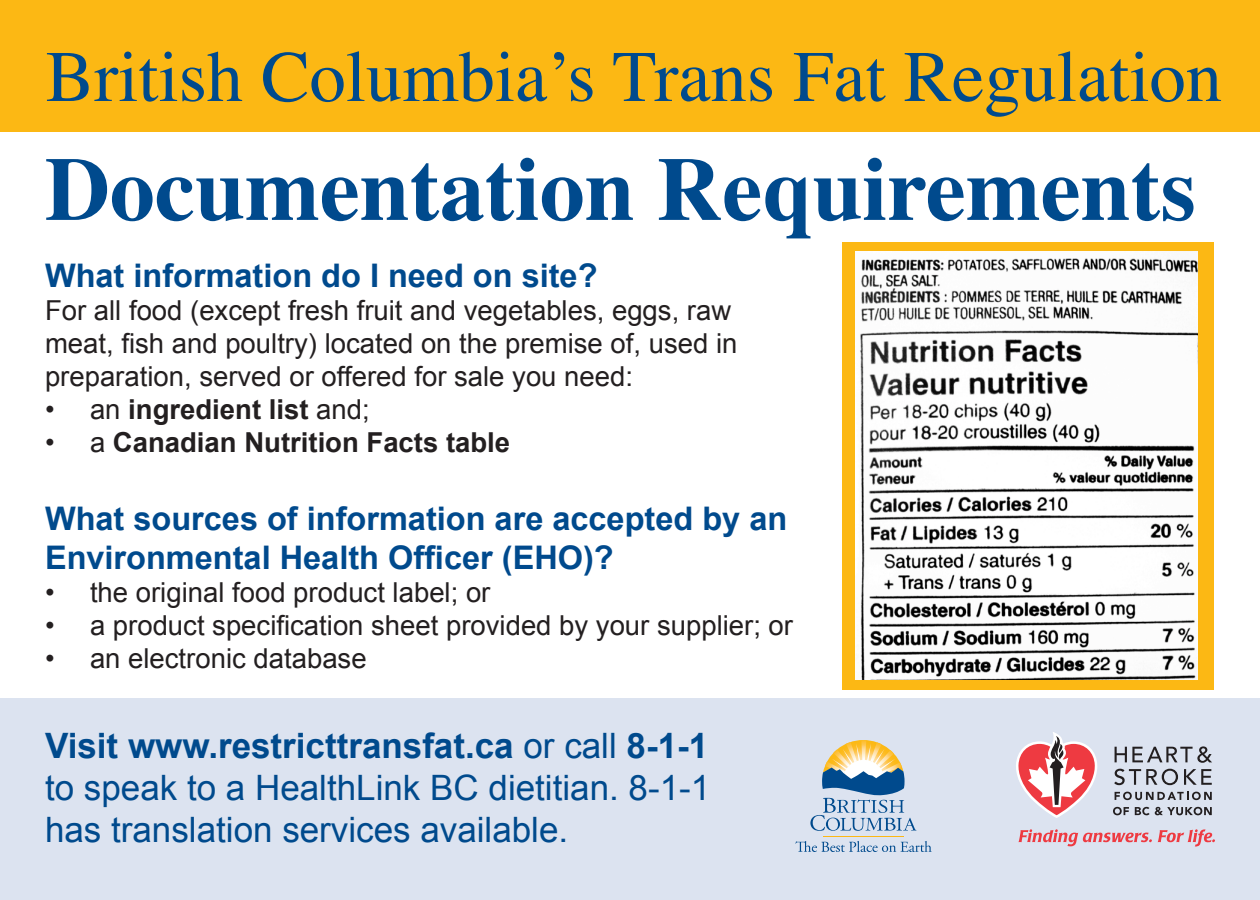
<style>
.page{position:relative;width:1260px;height:900px;background:#fff}
.page>*{position:absolute;margin:0;border:0;box-sizing:border-box;transform-origin:0 0}
.t1{font:700 90px "Times";color:#004a8d}
.t2{font:72.5px "Times";color:#004a8d}
.t3{font:35px/42px "Arial";color:#004a8d;text-align:justify}
.t4{font:700 32.5px/39px "Arial";color:#004a8d}
.t5{font:27.5px/33px "Arial";color:#231f20}
.t6{font:700 27.5px "Arial";color:#231f20}
.s1{font-weight:400}
.s2{font-weight:700}
</style>
<div class="page">
<div style="left:0;top:0;width:1260px;height:132px;background:#fcb814"></div>
<div style="left:0;top:699px;width:1260px;height:201px;background:#dce3f0"></div>
<hr style="left:823px;top:836px;width:81px;height:1px;background:#fcb814">
<svg style="left:810px;top:740px;width:106px;height:91px"></svg>
<svg style="left:795px;top:841px;width:137px;height:11px"></svg>
<svg style="left:1115px;top:792px;width:97px;height:8px"></svg>
<svg style="left:1113px;top:807px;width:16px;height:8px"></svg>
<svg style="left:1135px;top:807px;width:77px;height:8px"></svg>
<svg style="left:1018px;top:829px;width:134px;height:17px"></svg>
<svg style="left:1158px;top:829px;width:57px;height:18px"></svg>
<svg style="left:1016px;top:732px;width:81px;height:86px"></svg>
<svg style="left:1114px;top:769px;width:64px;height:16px"></svg>
<svg style="left:1184px;top:769px;width:28px;height:16px"></svg>
<svg style="left:1115px;top:746px;width:97px;height:17px"></svg>
<div style="left:842px;top:242px;width:372px;height:448px;background:#fcb814"></div>
<img style="left:856px;top:251px;width:342px;height:429px">
<p class="t2" style="left:46px;top:9px;width:1178px">British Columbia’s Trans Fat Regulation</p>
<p class="t1" style="left:45px;top:103px;width:1152px">Documentation Requirements</p>
<p class="t4" style="left:45px;top:257px;width:554px">What information do I need on site?</p>
<p class="t5" style="left:45px;top:294px;width:694px">For all food (except fresh fruit and vegetables, eggs, raw meat, fish and poultry) located on the premise of, used in preparation, served or offered for sale you need:</p>
<p class="t6" style="left:45px;top:391px;width:326px"><span class="s1">• an</span> ingredient list <span class="s1">and;</span></p>
<p class="t6" style="left:45px;top:424px;width:467px"><span class="s1">• a</span> Canadian Nutrition Facts table</p>
<p class="t4" style="left:45px;top:500px;width:744px">What sources of information are accepted by an<br>Environmental Health Officer (EHO)?</p>
<p class="t5" style="left:45px;top:576px;width:447px">• the original food product label; or</p>
<p class="t5" style="left:45px;top:609px;width:750px">• a product specification sheet provided by your supplier; or</p>
<p class="t5" style="left:45px;top:642px;width:323px">• an electronic database</p>
<p class="t3" style="left:45px;top:725px;width:667px"><span class="s2">Visit www.restricttransfat.ca</span> or call <span class="s2">8-1-1 </span>to speak to a HealthLink BC dietitian. 8-1-1 has translation services available.</p>
</div>
